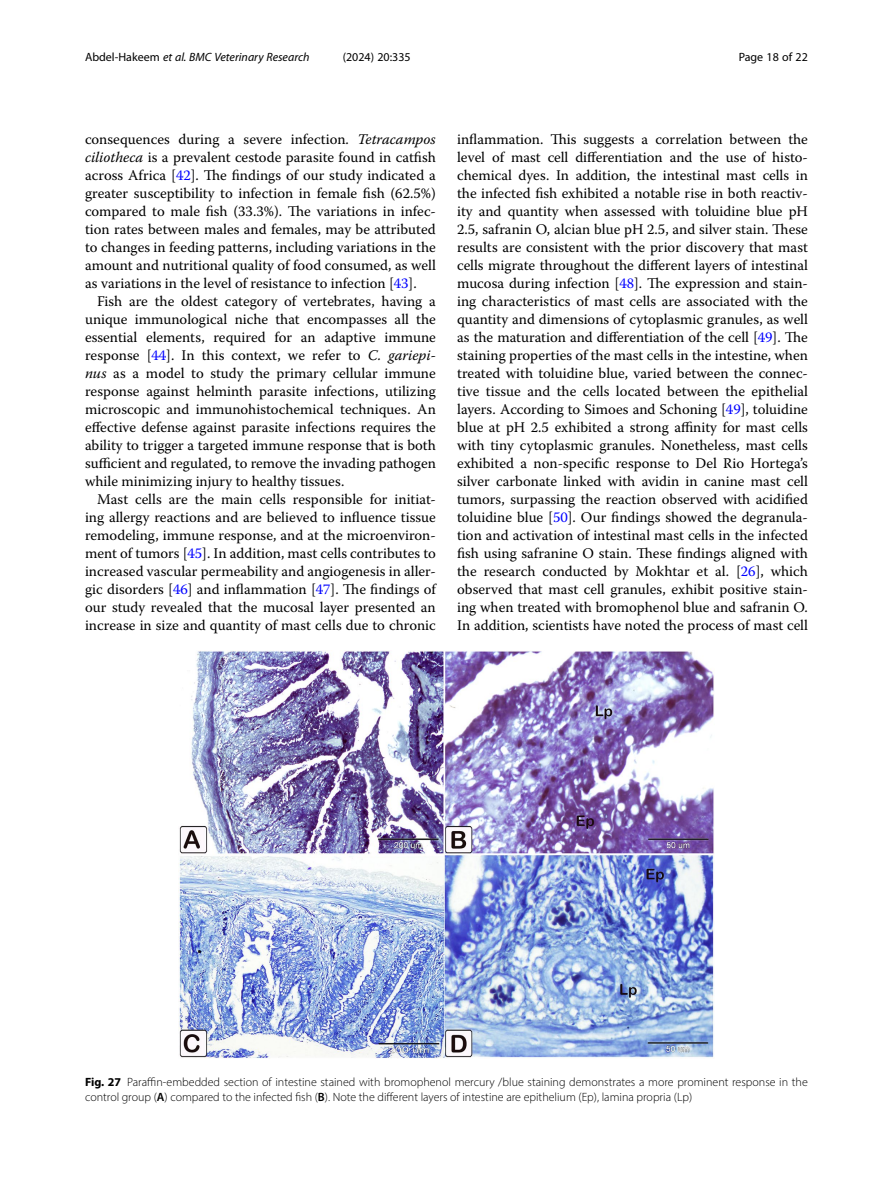
<style>
.page{position:relative;width:893px;height:1191px;background:#fff}
.page>*{position:absolute;margin:0;border:0;box-sizing:border-box;transform-origin:0 0}
.Body_Text_Indent{font:14.7px/18px "Warnock Pro";color:#000;text-align:justify}
.Body_Text{font:14.7px/18px "Warnock Pro";color:#000;text-align:justify}
.Figure_Caption{font:300 12px/15px "Myriad Pro";color:#000}
.t1{font:italic 12px "Myriad Pro";color:#000}
.t2{font:12px "Myriad Pro";color:#000}
.s1{font-style:normal}
.s2{font-style:italic}
.s3{color:#00f}
.s4{font-weight:700}
.s5{font-weight:600}
</style>
<div class="page">
<img style="left:179px;top:650px;width:535px;height:409px">
<p class="t1" style="left:85px;top:50px;width:226px"><span class="s1">Abdel-Hakeem</span> et al. BMC Veterinary Research</p>
<p class="t2" style="left:343px;top:50px;width:70px">(2024) 20:335</p>
<p class="t2" style="left:739px;top:50px;width:71px">Page 18 of 22</p>
<p class="Body_Text" style="left:85px;top:130px;width:352px">consequences during a severe infection. <span class="s2">Tetracampos ciliotheca</span> is a prevalent cestode parasite found in catfish across Africa [<span class="s3">42</span>]. The findings of our study indicated a greater susceptibility to infection in female fish (62.5%) compared to male fish (33.3%). The variations in infec&shy;tion rates between males and females, may be attributed to changes in feeding patterns, including variations in the amount and nutritional quality of food consumed, as well as variations in the level of resistance to infection [<span class="s3">43</span>].</p>
<p class="Body_Text_Indent" style="left:85px;top:292px;width:352px;text-indent:12px">Fish are the oldest category of vertebrates, having a unique immunological niche that encompasses all the essential elements, required for an adaptive immune response [<span class="s3">44</span>]. In this context, we refer to <span class="s2">C. gariepi&shy;nus</span> as a model to study the primary cellular immune response against helminth parasite infections, utilizing microscopic and immunohistochemical techniques. An effective defense against parasite infections requires the ability to trigger a targeted immune response that is both sufficient and regulated, to remove the invading pathogen while minimizing injury to healthy tissues.</p>
<p class="Body_Text_Indent" style="left:85px;top:490px;width:352px;text-indent:12px">Mast cells are the main cells responsible for initiat&shy;ing allergy reactions and are believed to influence tissue remodeling, immune response, and at the microenviron&shy;ment of tumors [<span class="s3">45</span>]. In addition, mast cells contributes to increased vascular permeability and angiogenesis in aller&shy;gic disorders [<span class="s3">46</span>] and inflammation [<span class="s3">47</span>]. The findings of our study revealed that the mucosal layer presented an increase in size and quantity of mast cells due to chronic</p>
<p class="Body_Text_Indent" style="left:457px;top:130px;width:352px">inflammation. This suggests a correlation between the level of mast cell differentiation and the use of histo&shy;chemical dyes. In addition, the intestinal mast cells in the infected fish exhibited a notable rise in both reactiv&shy;ity and quantity when assessed with toluidine blue pH 2.5, safranin O, alcian blue pH 2.5, and silver stain. These results are consistent with the prior discovery that mast cells migrate throughout the different layers of intestinal mucosa during infection [<span class="s3">48</span>]. The expression and stain&shy;ing characteristics of mast cells are associated with the quantity and dimensions of cytoplasmic granules, as well as the maturation and differentiation of the cell [<span class="s3">49</span>]. The staining properties of the mast cells in the intestine, when treated with toluidine blue, varied between the connec&shy;tive tissue and the cells located between the epithelial layers. According to Simoes and Schoning [<span class="s3">49</span>], toluidine blue at pH 2.5 exhibited a strong affinity for mast cells with tiny cytoplasmic granules. Nonetheless, mast cells exhibited a non-specific response to Del Rio Hortega’s silver carbonate linked with avidin in canine mast cell tumors, surpassing the reaction observed with acidified toluidine blue [<span class="s3">50</span>]. Our findings showed the degranula&shy;tion and activation of intestinal mast cells in the infected fish using safranine O stain. These findings aligned with the research conducted by Mokhtar et al. [<span class="s3">26</span>], which observed that mast cell granules, exhibit positive stain&shy;ing when treated with bromophenol blue and safranin O.<br>In addition, scientists have noted the process of mast cell</p>
<p class="Figure_Caption" style="left:85px;top:1074px;width:724px"><span class="s4">Fig. 27</span> Paraffin-embedded section of intestine stained with bromophenol mercury /blue staining demonstrates a more prominent response in the control group (<span class="s5">A</span>) compared to the infected fish (<span class="s5">B</span>). Note the different layers of intestine are epithelium (Ep), lamina propria (Lp)</p>
</div>
